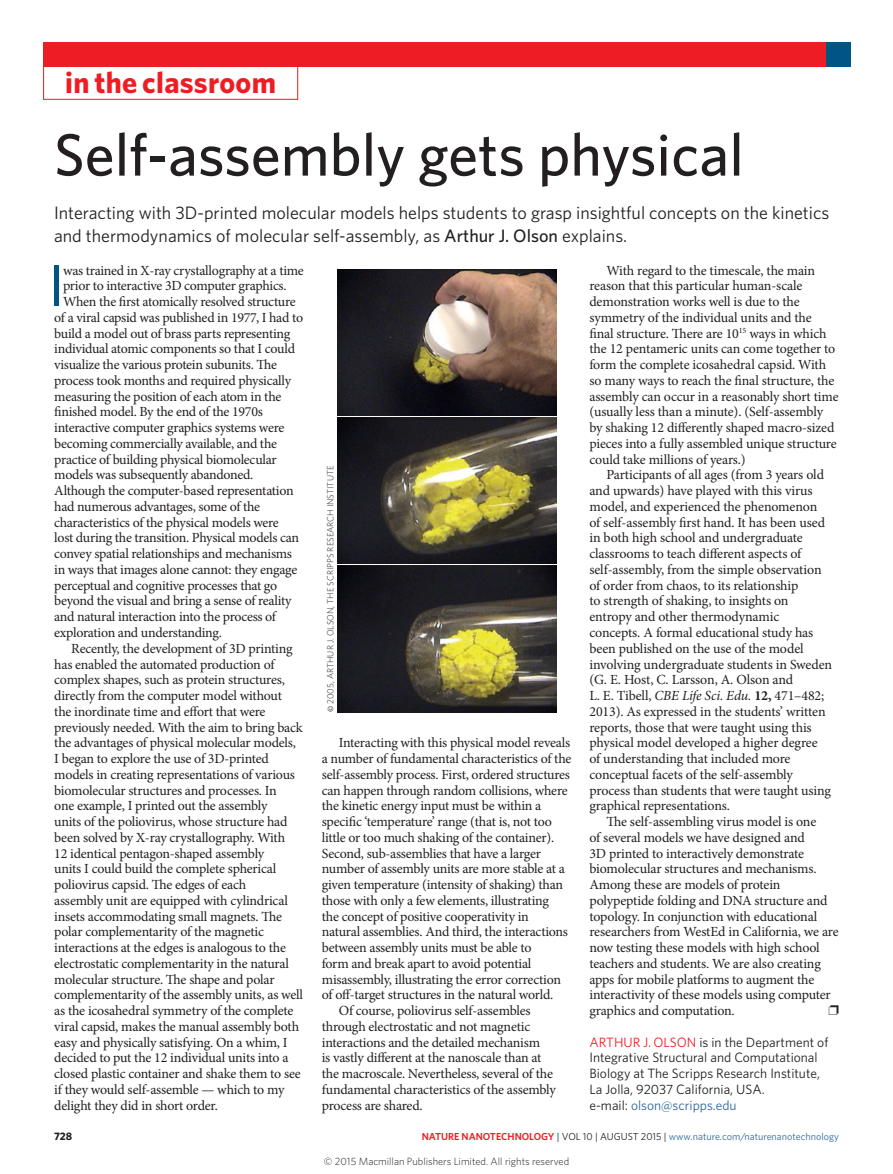
<style>
.page{position:relative;width:893px;height:1174px;background:#fff}
.page>*{position:absolute;margin:0;border:0;box-sizing:border-box;transform-origin:0 0}
.Title{font:500 60px "Whitney";color:#231f20}
.Body_first_w_drop_c{font:59.25px "Whitney";color:#005585}
.t1{font:700 30px "Whitney";letter-spacing:.01em;color:#ee1d23}
.Standfirst{font:18px/22.5px "Whitney";color:#231f20}
.Body_text{font:13.95px/15.8px "Minion Pro";letter-spacing:-.015em;color:#231f20}
.Body_first_w_drop_c-2{font:13.95px "Minion Pro";letter-spacing:-.02em;color:#231f20}
.Author_information{font:13.5px/15.8px "Whitney";color:#231f20}
.t2{font:700 10.8px "Whitney";color:#231f20}
.t3{font:300 10.5px "Whitney";color:#231f20}
.t4{font:10.2px "Whitney";color:#2f679b}
.Picture_credit{font:300 9px "Whitney";color:#231f20}
.s1{font-weight:500}
.s2{font-style:italic}
.s3{font-weight:700}
.s4{color:#ee1d23}
.s5{color:#2f679b}
.s6{font-family:"Minion Pro";font-weight:400}
.s7{font-weight:600;color:#ee1d23}
.s8{color:#231f20}
</style>
<div class="page">
<div style="left:43px;top:66px;width:255px;height:34px;border:1px solid #ee1d23"></div>
<div style="left:43px;top:43px;width:806px;height:24px;background:#ee1d23"></div>
<div style="left:826px;top:43px;width:24px;height:24px;background:#005585"></div>
<img style="left:337px;top:269px;width:219px;height:294px">
<img style="left:337px;top:565px;width:219px;height:147px">
<h3 class="t1" style="left:65px;top:62px;width:212px">in the classroom</h3>
<p class="Title" style="left:54px;top:115px;width:691px">Self-assembly gets physical</p>
<p class="Standfirst" style="left:54px;top:201px;width:777px">Interacting with 3D-printed molecular models helps students to grasp insightful concepts on the kinetics and thermodynamics of molecular self-assembly, as <span class="s1">Arthur J. Olson</span> explains.</p>
<p class="Body_first_w_drop_c" style="left:48px;top:246px;width:17px">I</p>
<p class="Body_first_w_drop_c-2" style="left:63px;top:261px;width:242px">was trained in X-ray crystallography at a time</p>
<p class="Body_text" style="left:589px;top:262px;width:251px;text-indent:17px">With regard to the timescale, the main reason that this particular human-scale demonstration works well is due to the symmetry of the individual units and the final structure. There are 10<sup>15</sup> ways in which the 12 pentameric units can come together to form the complete icosahedral capsid. With so many ways to reach the final structure, the assembly can occur in a reasonably short time (usually less than a minute). (Self-assembly by shaking 12 differently shaped macro-sized pieces into a fully assembled unique structure could take millions of years.)</p>
<p class="Body_text" style="left:589px;top:467px;width:244px;text-indent:17px">Participants of all ages (from 3 years old and upwards) have played with this virus model, and experienced the phenomenon<br>of self-assembly first hand. It has been used in both high school and undergraduate classrooms to teach different aspects of self-assembly, from the simple observation of order from chaos, to its relationship<br>to strength of shaking, to insights on entropy and other thermodynamic concepts. A formal educational study has been published on the use of the model involving undergraduate students in Sweden (G. E. Host, C. Larsson, A. Olson and<br>L. E. Tibell, <span class="s2">CBE Life Sci. Edu.</span> <span class="s3">12,</span> 471–482; 2013). As expressed in the students’ written reports, those that were taught using this physical model developed a higher degree<br>of understanding that included more conceptual facets of the self-assembly process than students that were taught using graphical representations.</p>
<p class="Body_text" style="left:589px;top:813px;width:251px;text-indent:17px">The self-assembling virus model is one<br>of several models we have designed and<br>3D printed to interactively demonstrate biomolecular structures and mechanisms.<br>Among these are models of protein polypeptide folding and DNA structure and topology. In conjunction with educational researchers from WestEd in California, we are now testing these models with high school teachers and students. We are also creating apps for mobile platforms to augment the interactivity of these models using computer graphics and computation.</p>
<p class="Author_information" style="left:589px;top:1033px;width:240px"><span class="s4">ARTHUR J. OLSON</span> is in the Department of Integrative Structural and Computational Biology at The Scripps Research Institute, La Jolla, 92037 California, USA.<br>e-mail: <span class="s5">olson@scripps.edu</span></p>
<p class="Body_first_w_drop_c-2" style="left:63px;top:276px;width:225px">prior to interactive 3D computer graphics.</p>
<p class="Body_first_w_drop_c-2" style="left:63px;top:292px;width:234px">When the first atomically resolved structure</p>
<p class="Body_first_w_drop_c-2" style="left:54px;top:308px;width:250px">of a viral capsid was published in 1977, I had to</p>
<p class="Body_first_w_drop_c-2" style="left:54px;top:324px;width:238px">build a model out of brass parts representing</p>
<p class="Body_first_w_drop_c-2" style="left:54px;top:339px;width:242px">individual atomic components so that I could</p>
<p class="Body_first_w_drop_c-2" style="left:54px;top:355px;width:224px">visualize the various protein subunits. The</p>
<p class="Body_first_w_drop_c-2" style="left:54px;top:371px;width:238px">process took months and required physically</p>
<p class="Body_first_w_drop_c-2" style="left:54px;top:387px;width:229px">measuring the position of each atom in the</p>
<p class="Body_first_w_drop_c-2" style="left:54px;top:402px;width:210px">finished model. By the end of the 1970s</p>
<p class="Body_first_w_drop_c-2" style="left:54px;top:418px;width:232px">interactive computer graphics systems were</p>
<p class="Body_first_w_drop_c-2" style="left:54px;top:434px;width:224px">becoming commercially available, and the</p>
<p class="Body_first_w_drop_c-2" style="left:54px;top:450px;width:224px">practice of building physical biomolecular</p>
<p class="Body_first_w_drop_c-2" style="left:54px;top:465px;width:201px">models was subsequently abandoned.</p>
<p class="Body_first_w_drop_c-2" style="left:54px;top:481px;width:241px">Although the computer-based representation</p>
<p class="Body_first_w_drop_c-2" style="left:54px;top:497px;width:207px">had numerous advantages, some of the</p>
<p class="Body_first_w_drop_c-2" style="left:54px;top:513px;width:226px">characteristics of the physical models were</p>
<p class="Body_first_w_drop_c-2" style="left:54px;top:528px;width:246px">lost during the transition. Physical models can</p>
<p class="Body_first_w_drop_c-2" style="left:54px;top:544px;width:239px">convey spatial relationships and mechanisms</p>
<p class="Body_first_w_drop_c-2" style="left:54px;top:560px;width:244px">in ways that images alone cannot: they engage</p>
<p class="Body_first_w_drop_c-2" style="left:54px;top:576px;width:224px">perceptual and cognitive processes that go</p>
<p class="Body_first_w_drop_c-2" style="left:54px;top:591px;width:239px">beyond the visual and bring a sense of reality</p>
<p class="Body_first_w_drop_c-2" style="left:54px;top:607px;width:223px">and natural interaction into the process of</p>
<p class="Body_first_w_drop_c-2" style="left:54px;top:623px;width:169px">exploration and understanding.</p>
<p class="Body_text" style="left:54px;top:640px;width:250px;text-indent:17px">Recently, the development of 3D printing has enabled the automated production of complex shapes, such as protein structures, directly from the computer model without<br>the inordinate time and effort that were previously needed. With the aim to bring back the advantages of physical molecular models, I began to explore the use of 3D-printed models in creating representations of various biomolecular structures and processes. In<br>one example, I printed out the assembly<br>units of the poliovirus, whose structure had been solved by X-ray crystallography. With<br>12 identical pentagon-shaped assembly<br>units I could build the complete spherical poliovirus capsid. The edges of each<br>assembly unit are equipped with cylindrical insets accommodating small magnets. The polar complementarity of the magnetic interactions at the edges is analogous to the electrostatic complementarity in the natural molecular structure. The shape and polar complementarity of the assembly units, as well as the icosahedral symmetry of the complete viral capsid, makes the manual assembly both easy and physically satisfying. On a whim, I decided to put the 12 individual units into a closed plastic container and shake them to see if they would self-assemble — which to my delight they did in short order.</p>
<p class="Picture_credit" style="left:324px;top:712px;width:248px;rotate:-90deg"><span class="s6">©</span> 2005, ARTHUR J. OLSON, THE SCRIPPS RESEARCH INSTITUTE</p>
<p class="Body_text" style="left:322px;top:735px;width:251px;text-indent:17px">Interacting with this physical model reveals a number of fundamental characteristics of the self-assembly process. First, ordered structures can happen through random collisions, where the kinetic energy input must be within a specific ‘temperature’ range (that is, not too little or too much shaking of the container).<br>Second, sub-assemblies that have a larger number of assembly units are more stable at a given temperature (intensity of shaking) than those with only a few elements, illustrating<br>the concept of positive cooperativity in<br>natural assemblies. And third, the interactions between assembly units must be able to<br>form and break apart to avoid potential misassembly, illustrating the error correction of off-target structures in the natural world.</p>
<p class="Body_text" style="left:322px;top:1002px;width:236px;text-indent:17px">Of course, poliovirus self-assembles through electrostatic and not magnetic interactions and the detailed mechanism<br>is vastly different at the nanoscale than at the macroscale. Nevertheless, several of the fundamental characteristics of the assembly process are shared.</p>
<p class="t2" style="left:54px;top:1129px;width:20px">728</p>
<p class="t4" style="left:422px;top:1129px;width:419px"><span class="s7">NATURE NANOTECHNOLOGY</span> <span class="s8">| VOL 10 | AUGUST 2015 |</span> www.nature.com/naturenanotechnology</p>
<p class="t3" style="left:324px;top:1154px;width:247px">© 2015 Macmillan Publishers Limited. All rights reserved</p>
</div>
